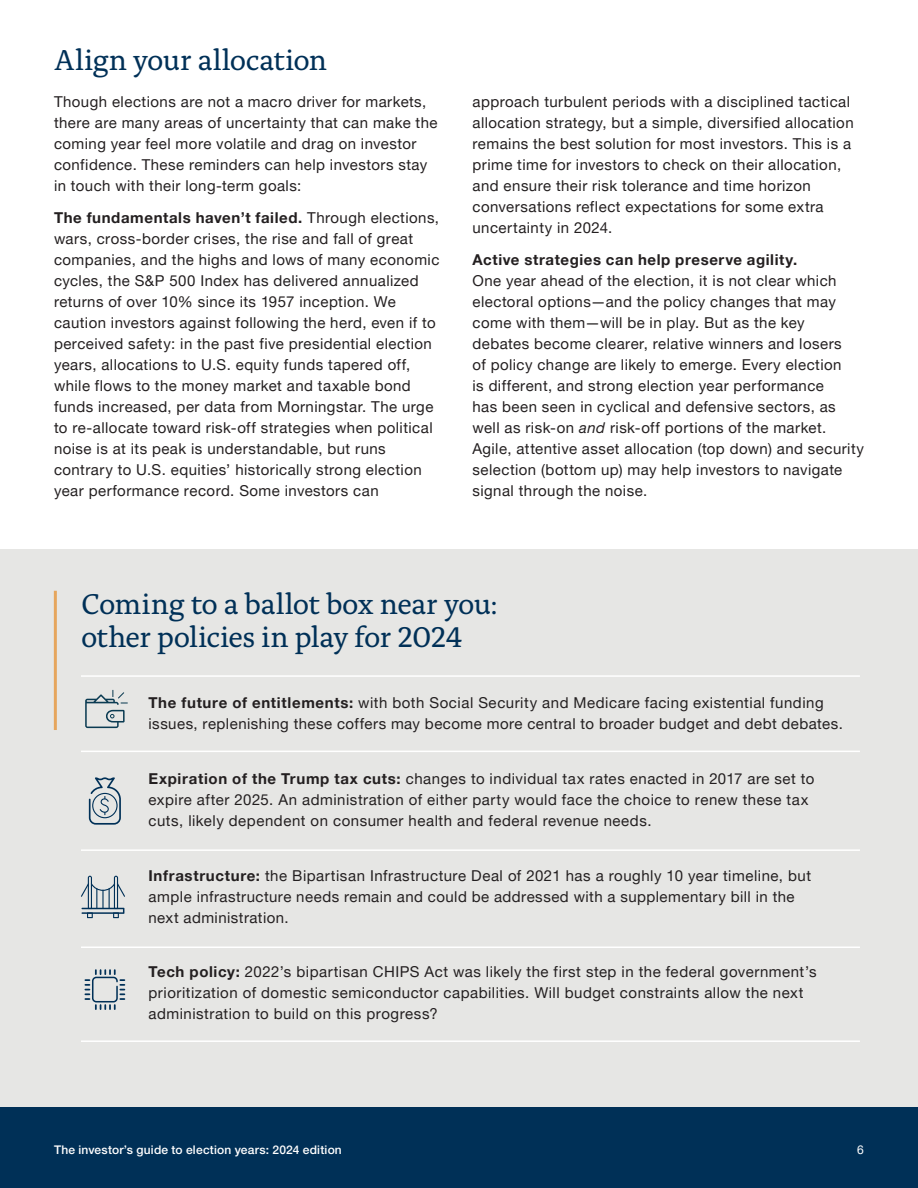
<style>
.page{position:relative;width:918px;height:1188px;background:#fff}
.page>*{position:absolute;margin:0;border:0;box-sizing:border-box;transform-origin:0 0}
.Alda_subheads{font:30px/33px "Alda Pro";letter-spacing:-.02em;color:#003057}
.Body_text_10_14__55{font:15px/21px "Helvetica Neue LT Pro";letter-spacing:.03em;color:#231f20}
.t1{font:500 12px "Helvetica Neue LT Pro";letter-spacing:.015em;color:#fff}
.t2{font:12px "Helvetica Neue LT Pro";color:#fff}
.s1{font-weight:700}
.s2{font-style:italic}
</style>
<div class="page">
<div style="left:0;top:1107px;width:918px;height:81px;background:#003057"></div>
<div style="left:0;top:550px;width:918px;height:557px;background:#e6e6e4"></div>
<hr style="left:54px;top:591px;width:3px;height:139px;background:#e6a65d">
<svg style="left:81px;top:876px;width:44px;height:42px"></svg>
<svg style="left:89px;top:777px;width:32px;height:48px"></svg>
<svg style="left:85px;top:690px;width:43px;height:38px"></svg>
<hr style="left:81px;top:675px;width:779px;height:2px;background:#fff">
<hr style="left:81px;top:751px;width:779px;height:1px;background:#fff">
<hr style="left:81px;top:849px;width:779px;height:2px;background:#fff">
<hr style="left:81px;top:947px;width:779px;height:1px;background:#fff">
<div style="left:92px;top:977px;width:26px;height:25px;border:2px solid #003057;border-radius:4px"></div>
<svg style="left:85px;top:979px;width:4px;height:21px"></svg>
<svg style="left:95px;top:970px;width:29px;height:39px"></svg>
<hr style="left:81px;top:1040px;width:779px;height:2px;background:#fff">
<p class="Alda_subheads" style="left:54px;top:41px;width:275px">Align your allocation</p>
<p class="Body_text_10_14__55" style="left:54px;top:91px;width:385px">Though elections are not a macro driver for markets, there are many areas of uncertainty that can make the coming year feel more volatile and drag on investor confidence. These reminders can help investors stay in touch with their long-term goals:</p>
<p class="Body_text_10_14__55" style="left:54px;top:207px;width:387px"><span class="s1">The fundamentals haven’t failed.</span> Through elections, wars, cross-border crises, the rise and fall of great companies, and the highs and lows of many economic cycles, the S&amp;P 500 Index has delivered annualized returns of over 10% since its 1957 inception. We caution investors against following the herd, even if to perceived safety: in the past five presidential election years, allocations to U.S. equity funds tapered off, while flows to the money market and taxable bond funds increased, per data from Morningstar. The urge to re-allocate toward risk-off strategies when political noise is at its peak is understandable, but runs contrary to U.S. equities’ historically strong election year performance record. Some investors can</p>
<p class="Body_text_10_14__55" style="left:472px;top:91px;width:383px">approach turbulent periods with a disciplined tactical allocation strategy, but a simple, diversified allocation remains the best solution for most investors. This is a prime time for investors to check on their allocation, and ensure their risk tolerance and time horizon conversations reflect expectations for some extra uncertainty in 2024.</p>
<p class="Body_text_10_14__55" style="left:472px;top:249px;width:393px"><span class="s1">Active strategies can help preserve agility.<br></span>One year ahead of the election, it is not clear which electoral options—and the policy changes that may come with them—will be in play. But as the key debates become clearer, relative winners and losers<br>of policy change are likely to emerge. Every election<br>is different, and strong election year performance<br>has been seen in cyclical and defensive sectors, as well as risk-on <span class="s2">and</span> risk-off portions of the market.<br>Agile, attentive asset allocation (top down) and security selection (bottom up) may help investors to navigate signal through the noise.</p>
<p class="Alda_subheads" style="left:81px;top:585px;width:418px">Coming to a ballot box near you: other policies in play for 2024</p>
<p class="Body_text_10_14__55" style="left:148px;top:692px;width:696px"><span class="s1">The future of entitlements:</span> with both Social Security and Medicare facing existential funding issues, replenishing these coffers may become more central to broader budget and debt debates.</p>
<p class="Body_text_10_14__55" style="left:148px;top:768px;width:668px"><span class="s1">Expiration of the Trump tax cuts:</span> changes to individual tax rates enacted in 2017 are set to expire after 2025. An administration of either party would face the choice to renew these tax cuts, likely dependent on consumer health and federal revenue needs.</p>
<p class="Body_text_10_14__55" style="left:148px;top:864px;width:664px"><span class="s1">Infrastructure:</span> the Bipartisan Infrastructure Deal of 2021 has a roughly 10 year timeline, but ample infrastructure needs remain and could be addressed with a supplementary bill in the next administration.</p>
<p class="Body_text_10_14__55" style="left:148px;top:961px;width:670px"><span class="s1">Tech policy:</span> 2022’s bipartisan CHIPS Act was likely the first step in the federal government’s prioritization of domestic semiconductor capabilities. Will budget constraints allow the next administration to build on this progress?</p>
<p class="t1" style="left:54px;top:1143px;width:289px">The investor’s guide to election years: 2024 edition</p>
<p class="t2" style="left:857px;top:1142px;width:8px">6</p>
</div>
